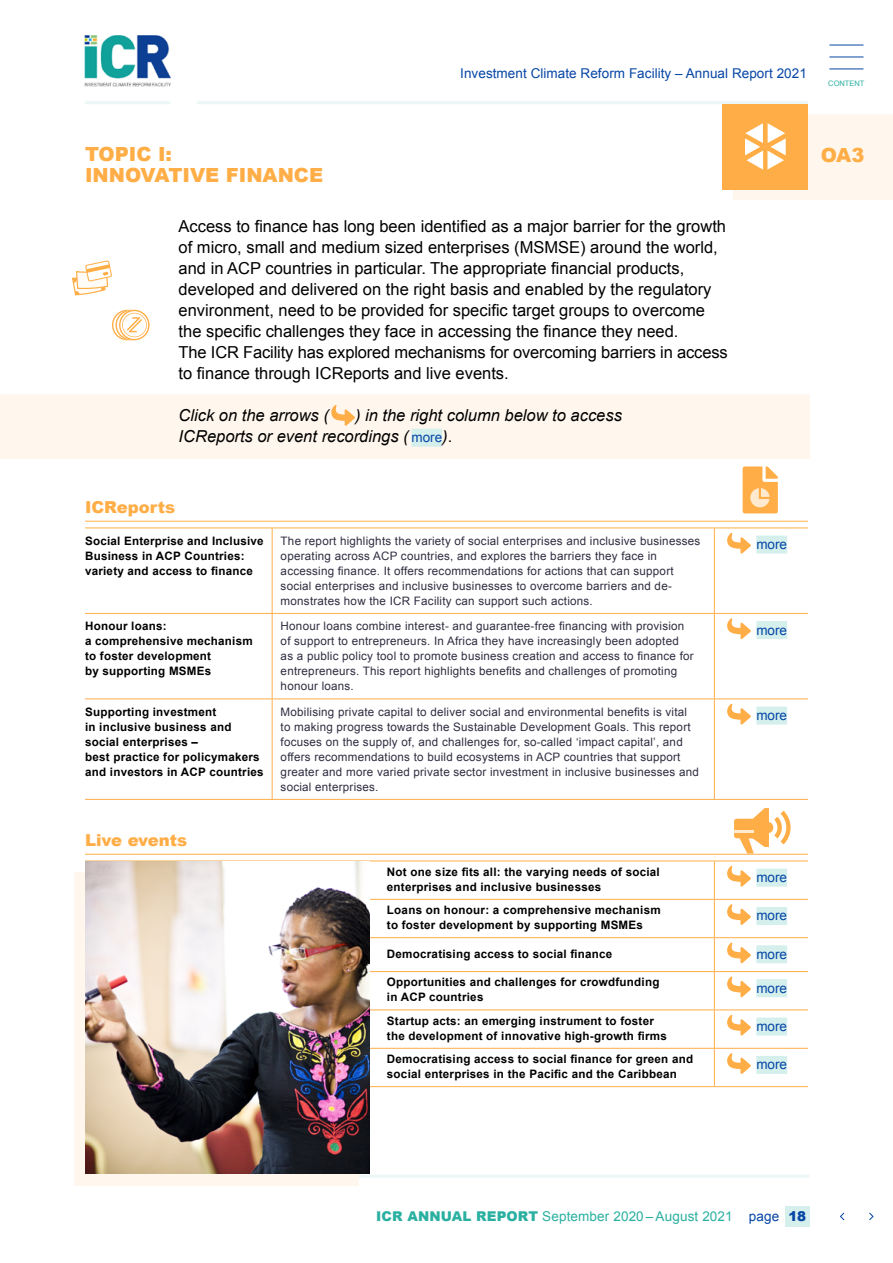
<style>
.page{position:relative;width:893px;height:1263px;background:#fff}
.page>*{position:absolute;margin:0;border:0;box-sizing:border-box;transform-origin:0 0}
.t1{font:900 19.5px/21px "Arial";color:#ffae47}
.t2{font:16.5px/21px "Arial";color:#000}
.t3{font:italic 16.5px/21px "Arial";color:#000}
.t4{font:900 16.5px "Arial";color:#ffae47}
.t5{font:13.5px "Arial";letter-spacing:.005em;color:#0646a5}
.t6{font:13.5px "Arial";letter-spacing:.01em;color:#2ab0a1}
.t7{font:11.7px/15px "Arial";letter-spacing:.02em;color:#2f2e41}
.t8{font:700 11.7px/15px "Arial";letter-spacing:.02em;color:#000}
.t9{font:7.5px "Arial";color:#2ab0a1}
.s1{font-style:normal;font-size:13.5px;color:#0646a5}
.s2{font-style:normal}
.s3{font-weight:900}
.s4{color:#0646a5}
.s5{font-weight:900;color:#0646a5}
</style>
<div class="page">
<img style="left:84px;top:35px;width:87px;height:52px">
<hr style="left:197px;top:101px;width:611px;height:3px;background:#eaf7f6">
<hr style="left:82px;top:1175px;width:727px;height:3px;background:#eaf7f6">
<hr style="left:85px;top:101px;width:85px;height:3px;background:#eaf7f6">
<hr style="left:829px;top:69px;width:34px;height:1px;background:#0646a5">
<hr style="left:829px;top:45px;width:34px;height:1px;background:#0646a5">
<hr style="left:829px;top:57px;width:34px;height:1px;background:#0646a5">
<div style="left:785px;top:1206px;width:24px;height:20px;background:#d4efec"></div>
<svg style="left:840px;top:1213px;width:33px;height:7px"></svg>
<div style="left:0;top:394px;width:810px;height:65px;background:#fff7ed"></div>
<div style="left:411px;top:429px;width:31px;height:18px;background:#d4efec"></div>
<hr style="left:85px;top:521px;width:723px;height:1px;background:#ffae47">
<hr style="left:85px;top:854px;width:723px;height:1px;background:#ffae47">
<svg style="left:331px;top:405px;width:24px;height:21px"></svg>
<hr style="left:85px;top:528px;width:187px;height:1px;background:#ffae47">
<hr style="left:272px;top:528px;width:442px;height:1px;background:#ffae47">
<hr style="left:272px;top:528px;width:1px;height:85px;background:#ffae47">
<hr style="left:714px;top:528px;width:94px;height:1px;background:#ffae47">
<hr style="left:714px;top:528px;width:1px;height:85px;background:#ffae47">
<hr style="left:85px;top:613px;width:187px;height:1px;background:#ffae47">
<hr style="left:272px;top:613px;width:442px;height:1px;background:#ffae47">
<hr style="left:272px;top:614px;width:1px;height:84px;background:#ffae47">
<hr style="left:714px;top:613px;width:94px;height:1px;background:#ffae47">
<hr style="left:714px;top:614px;width:1px;height:84px;background:#ffae47">
<hr style="left:85px;top:698px;width:187px;height:1px;background:#ffae47">
<hr style="left:272px;top:698px;width:442px;height:1px;background:#ffae47">
<hr style="left:272px;top:699px;width:1px;height:100px;background:#ffae47">
<hr style="left:714px;top:698px;width:94px;height:1px;background:#ffae47">
<hr style="left:714px;top:699px;width:1px;height:100px;background:#ffae47">
<hr style="left:85px;top:799px;width:187px;height:1px;background:#ffae47">
<hr style="left:272px;top:799px;width:442px;height:1px;background:#ffae47">
<hr style="left:714px;top:799px;width:94px;height:1px;background:#ffae47">
<div style="left:756px;top:536px;width:31px;height:18px;background:#d4efec"></div>
<svg style="left:727px;top:532px;width:24px;height:22px"></svg>
<div style="left:756px;top:621px;width:31px;height:18px;background:#d4efec"></div>
<svg style="left:727px;top:618px;width:24px;height:21px"></svg>
<div style="left:756px;top:706px;width:31px;height:18px;background:#d4efec"></div>
<svg style="left:727px;top:703px;width:24px;height:22px"></svg>
<hr style="left:85px;top:861px;width:629px;height:1px;background:#ffae47">
<hr style="left:714px;top:861px;width:94px;height:1px;background:#ffae47">
<hr style="left:714px;top:861px;width:1px;height:38px;background:#ffae47">
<hr style="left:85px;top:899px;width:629px;height:1px;background:#ffae47">
<hr style="left:714px;top:899px;width:94px;height:1px;background:#ffae47">
<hr style="left:714px;top:900px;width:1px;height:37px;background:#ffae47">
<hr style="left:85px;top:937px;width:629px;height:1px;background:#ffae47">
<hr style="left:714px;top:937px;width:94px;height:1px;background:#ffae47">
<hr style="left:714px;top:938px;width:1px;height:33px;background:#ffae47">
<hr style="left:85px;top:971px;width:629px;height:1px;background:#ffae47">
<hr style="left:714px;top:971px;width:94px;height:1px;background:#ffae47">
<hr style="left:714px;top:972px;width:1px;height:37px;background:#ffae47">
<hr style="left:85px;top:1009px;width:629px;height:1px;background:#ffae47">
<hr style="left:714px;top:1009px;width:94px;height:1px;background:#ffae47">
<hr style="left:714px;top:1010px;width:1px;height:38px;background:#ffae47">
<hr style="left:85px;top:1048px;width:629px;height:1px;background:#ffae47">
<hr style="left:714px;top:1048px;width:94px;height:1px;background:#ffae47">
<hr style="left:714px;top:1049px;width:1px;height:37px;background:#ffae47">
<hr style="left:85px;top:1086px;width:629px;height:1px;background:#ffae47">
<hr style="left:714px;top:1086px;width:94px;height:1px;background:#ffae47">
<div style="left:756px;top:869px;width:31px;height:18px;background:#d4efec"></div>
<svg style="left:727px;top:865px;width:24px;height:22px"></svg>
<div style="left:756px;top:907px;width:31px;height:18px;background:#d4efec"></div>
<svg style="left:727px;top:904px;width:24px;height:21px"></svg>
<div style="left:756px;top:945px;width:31px;height:18px;background:#d4efec"></div>
<svg style="left:727px;top:942px;width:24px;height:21px"></svg>
<div style="left:756px;top:979px;width:31px;height:18px;background:#d4efec"></div>
<svg style="left:727px;top:976px;width:24px;height:21px"></svg>
<div style="left:756px;top:1017px;width:31px;height:18px;background:#d4efec"></div>
<svg style="left:727px;top:1014px;width:24px;height:22px"></svg>
<div style="left:756px;top:1056px;width:31px;height:18px;background:#d4efec"></div>
<svg style="left:727px;top:1053px;width:24px;height:21px"></svg>
<svg style="left:743px;top:466px;width:35px;height:47px;background:#ffbf6e"></svg>
<svg style="left:734px;top:808px;width:57px;height:45px"></svg>
<div style="left:74px;top:872px;width:285px;height:313px;background:#fff7ed"></div>
<img style="left:85px;top:861px;width:285px;height:313px">
<svg style="left:112px;top:310px;width:38px;height:30px"></svg>
<svg style="left:72px;top:260px;width:40px;height:36px"></svg>
<div style="left:733px;top:115px;width:160px;height:85px;background:#fff7ed"></div>
<div style="left:723px;top:104px;width:85px;height:85px;background:#ffae47"></div>
<svg style="left:745px;top:123px;width:41px;height:47px"></svg>
<p class="t5" style="left:460px;top:65px;width:348px">Investment Climate Reform Facility – Annual Report 2021</p>
<p class="t9" style="left:828px;top:78px;width:38px">CONTENT</p>
<h1 class="t1" style="left:85px;top:143px;width:240px">TOPIC I:<br>INNOVATIVE FINANCE</h1>
<p class="t2" style="left:179px;top:216px;width:551px">Access to finance has long been identified as a major barrier for the growth of micro, small and medium sized enterprises (MSMSE) around the world, and in ACP countries in particular. The appropriate financial products, developed and delivered on the right basis and enabled by the regulatory environment, need to be provided for specific target groups to overcome the specific challenges they face in accessing the finance they need.<br>The ICR Facility has explored mechanisms for overcoming barriers in access to finance through ICReports and live events.</p>
<h2 class="t3" style="left:179px;top:405px;width:152px">Click on the arrows (</h2>
<h2 class="t3" style="left:179px;top:405px;width:445px;text-indent:176px">) in the right column below to access<br>ICReports or event recordings ( <span class="s1">more</span>)<span class="s2">.</span></h2>
<h2 class="t4" style="left:85px;top:495px;width:92px">ICReports</h2>
<p class="t8" style="left:85px;top:534px;width:180px">Social Enterprise and Inclusive<br>Business in ACP Countries: variety and access to finance</p>
<p class="t7" style="left:281px;top:533px;width:421px">The report highlights the variety of social enterprises and inclusive businesses operating across ACP countries, and explores the barriers they face in accessing finance. It offers recommendations for actions that can support social enterprises and inclusive businesses to overcome barriers and de&shy;monstrates how the ICR Facility can support such actions.</p>
<p class="t5" style="left:756px;top:535px;width:32px">more</p>
<p class="t8" style="left:85px;top:619px;width:169px">Honour loans:<br>a comprehensive mechanism to foster development<br>by supporting MSMEs</p>
<p class="t7" style="left:281px;top:619px;width:415px">Honour loans combine interest- and guarantee-free financing with provision of support to entrepreneurs. In Africa they have increasingly been adopted as a public policy tool to promote business creation and access to finance for entrepreneurs. This report highlights benefits and challenges of promoting honour loans.</p>
<p class="t5" style="left:756px;top:621px;width:32px">more</p>
<p class="t8" style="left:85px;top:705px;width:180px">Supporting investment<br>in inclusive business and social enterprises –<br>best practice for policymakers and investors in ACP countries</p>
<p class="t7" style="left:281px;top:704px;width:420px">Mobilising private capital to deliver social and environmental benefits is vital to making progress towards the Sustainable Development Goals. This report focuses on the supply of, and challenges for, so-called ‘impact capital’, and offers recommendations to build ecosystems in ACP countries that support greater and more varied private sector investment in inclusive businesses and social enterprises.</p>
<p class="t5" style="left:756px;top:706px;width:32px">more</p>
<h2 class="t4" style="left:85px;top:828px;width:104px">Live events</h2>
<p class="t8" style="left:387px;top:865px;width:274px">Not one size fits all: the varying needs of social enterprises and inclusive businesses</p>
<p class="t5" style="left:756px;top:868px;width:32px">more</p>
<p class="t8" style="left:387px;top:903px;width:275px">Loans on honour: a comprehensive mechanism to foster development by supporting MSMEs</p>
<p class="t5" style="left:756px;top:907px;width:32px">more</p>
<p class="t8" style="left:387px;top:946px;width:227px">Democratising access to social finance</p>
<p class="t5" style="left:756px;top:945px;width:32px">more</p>
<p class="t8" style="left:387px;top:975px;width:274px">Opportunities and challenges for crowdfunding in ACP countries</p>
<p class="t5" style="left:756px;top:979px;width:32px">more</p>
<p class="t8" style="left:387px;top:1013px;width:281px">Startup acts: an emerging instrument to foster the development of innovative high-growth firms</p>
<p class="t5" style="left:756px;top:1017px;width:32px">more</p>
<p class="t8" style="left:387px;top:1052px;width:308px">Democratising access to social finance for green and social enterprises in the Pacific and the Caribbean</p>
<p class="t5" style="left:756px;top:1056px;width:32px">more</p>
<h1 class="t1" style="left:821px;top:144px;width:45px">OA3</h1>
<p class="t6" style="left:376px;top:1207px;width:431px"><span class="s3">ICR ANNUAL REPORT</span> September 2020 – August 2021 <span class="s4">page</span> <span class="s5">18</span></p>
</div>
